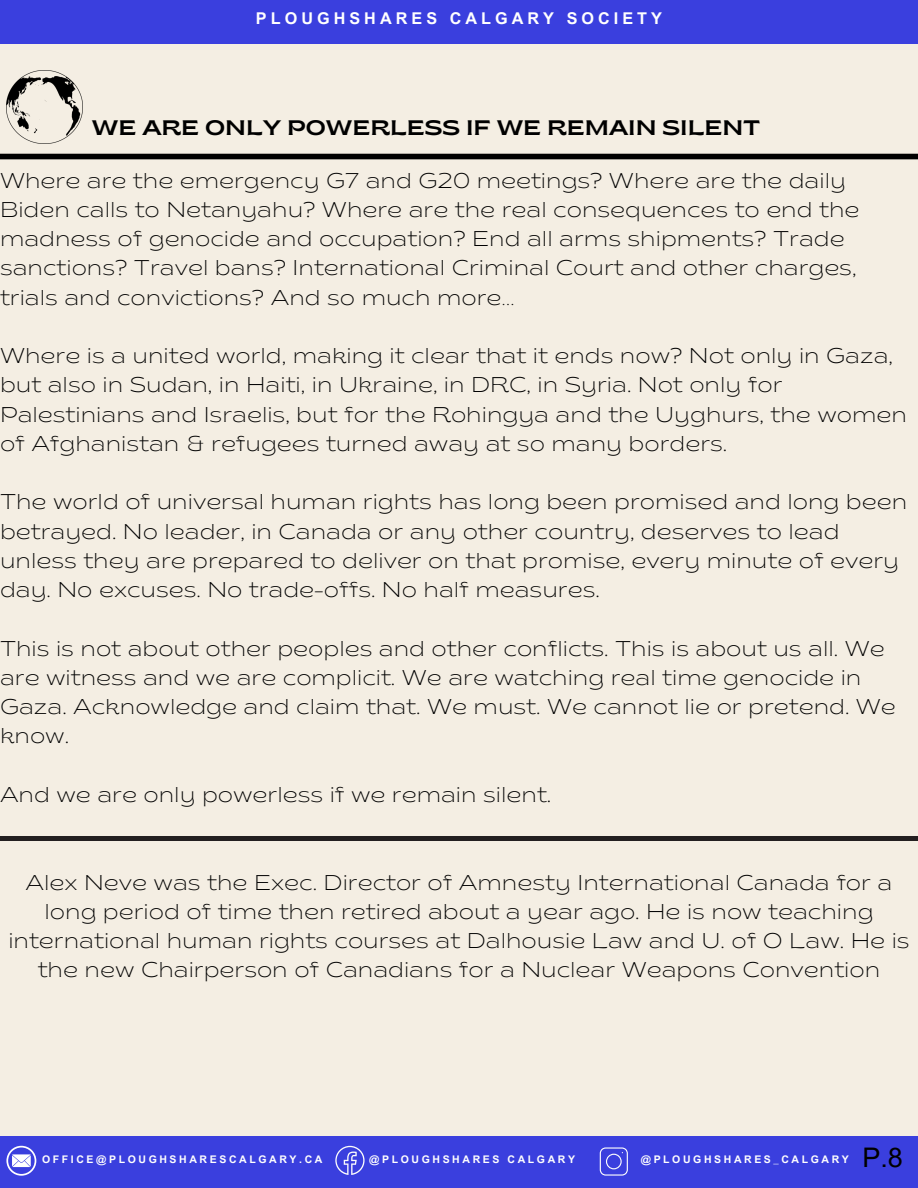
<style>
.page{position:relative;width:918px;height:1188px;background:#f4eee3}
.page>*{position:absolute;margin:0;border:0;box-sizing:border-box;transform-origin:0 0}
.t1{font:27px "Arial MT Pro";color:#000}
.t2{font:200 semi-expanded 21.3px/29.2px "Brice";color:#000}
.t3{font:semi-expanded 21px "Brice";color:#000}
.t4{font:700 16.2px "Arial MT Pro";letter-spacing:.245em;color:#fff}
.t5{font:700 10.5px "Arial MT Pro";letter-spacing:.25em;color:#fff}
</style>
<div class="page">
<div style="left:0;top:0;width:918px;height:44px;background:#3a3fde"></div>
<div style="left:0;top:154px;width:918px;height:5px;background:#000"></div>
<div style="left:0;top:1136px;width:918px;height:51px;background:#3a3fde"></div>
<svg style="left:6px;top:1146px;width:30px;height:30px"></svg>
<svg style="left:335px;top:1146px;width:30px;height:29px"></svg>
<svg style="left:600px;top:1147px;width:28px;height:29px"></svg>
<img style="left:6px;top:70px;width:77px;height:73px">
<hr style="left:0;top:836px;width:918px;height:4px;background:#231f20">
<p class="t4" style="left:256px;top:12px;width:408px">PLOUGHSHARES CALGARY SOCIETY</p>
<p class="t3" style="left:92px;top:119px;width:670px">WE ARE ONLY POWERLESS IF WE REMAIN SILENT</p>
<p class="t2" style="left:0;top:168px;width:861px">Where are the emergency G7 and G20 meetings? Where are the daily Biden calls to Netanyahu? Where are the real consequences to end the madness of genocide and occupation? End all arms shipments? Trade sanctions? Travel bans? International Criminal Court and other charges, trials and convictions? And so much more…</p>
<p class="t2" style="left:0;top:343px;width:909px">Where is a united world, making it clear that it ends now? Not only in Gaza, but also in Sudan, in Haiti, in Ukraine, in DRC, in Syria. Not only for Palestinians and Israelis, but for the Rohingya and the Uyghurs, the women of Afghanistan &amp; refugees turned away at so many borders.</p>
<p class="t2" style="left:0;top:489px;width:909px">The world of universal human rights has long been promised and long been betrayed. No leader, in Canada or any other country, deserves to lead unless they are prepared to deliver on that promise, every minute of every day. No excuses. No trade-offs. No half measures.</p>
<p class="t2" style="left:0;top:636px;width:897px">This is not about other peoples and other conflicts. This is about us all. We are witness and we are complicit. We are watching real time genocide in Gaza. Acknowledge and claim that. We must. We cannot lie or pretend. We know.</p>
<p class="t2" style="left:0;top:782px;width:553px">And we are only powerless if we remain silent.</p>
<p class="t2" style="left:8px;top:870px;width:903px;text-align:center">Alex Neve was the Exec. Director of Amnesty International Canada for a long period of time then retired about a year ago. He is now teaching international human rights courses at Dalhousie Law and U. of O Law. He is the new Chairperson of Canadians for a Nuclear Weapons Convention</p>
<p class="t5" style="left:42px;top:1155px;width:282px">OFFICE@PLOUGHSHARESCALGARY.CA</p>
<p class="t5" style="left:369px;top:1156px;width:207px">@PLOUGHSHARES CALGARY</p>
<p class="t5" style="left:641px;top:1155px;width:210px">@PLOUGHSHARES_CALGARY</p>
<p class="t1" style="left:862px;top:1148px;width:42px">P.8</p>
</div>
